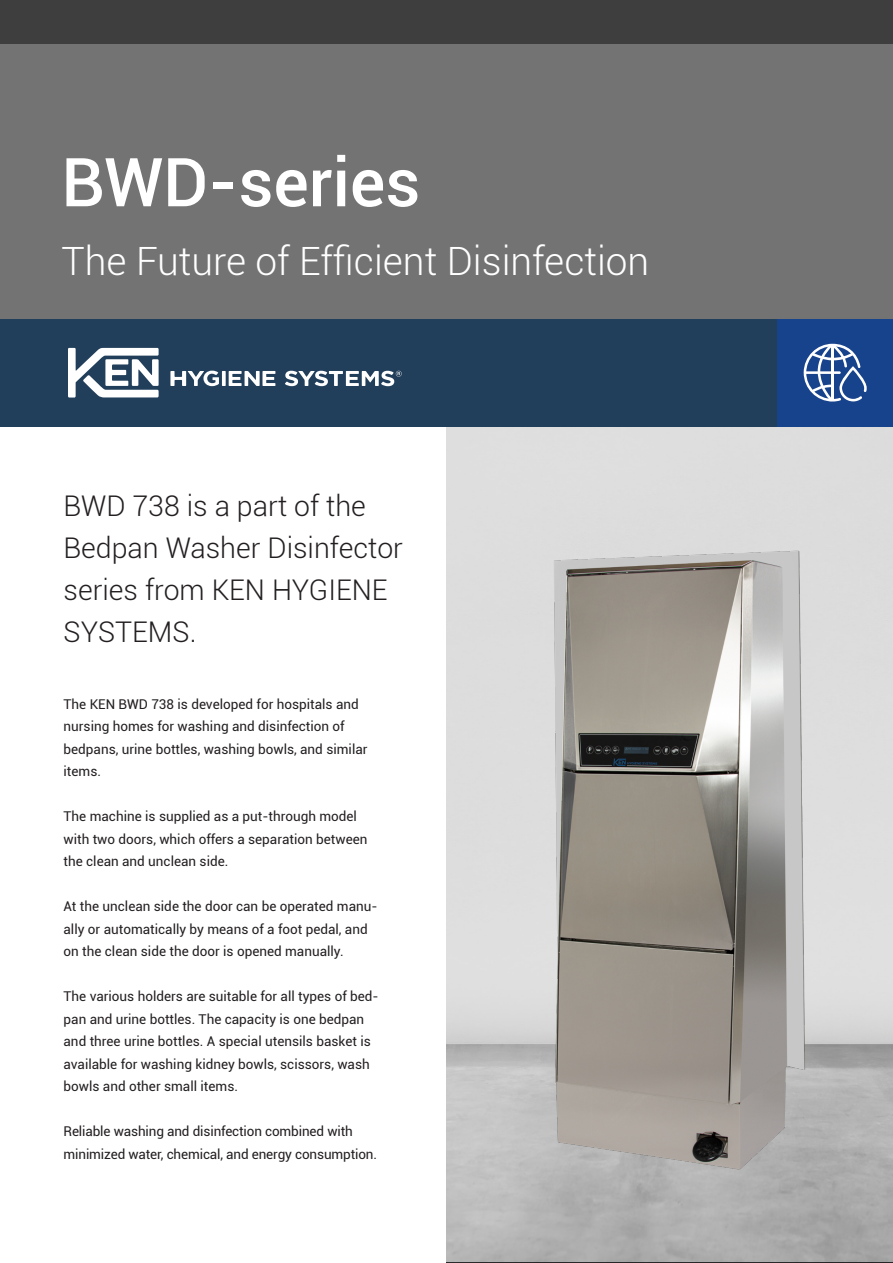
<style>
.page{position:relative;width:893px;height:1263px;background:#fff}
.page>*{position:absolute;margin:0;border:0;box-sizing:border-box;transform-origin:0 0}
.t1{font:500 67.5px "Roboto";color:#fff}
.t2{font:300 39px "Roboto";color:#fff}
.t3{font:300 28.5px/42px "Roboto";color:#231f20}
.t4{font:13.5px/22.5px "Roboto";color:#231f20}
</style>
<div class="page">
<img style="left:446px;top:426px;width:447px;height:837px">
<div style="left:0;top:0;width:893px;height:45px;background:#3e3e3f"></div>
<div style="left:0;top:45px;width:893px;height:274px;background:#737373"></div>
<div style="left:0;top:319px;width:778px;height:107px;background:#213f5a"></div>
<div style="left:778px;top:319px;width:115px;height:107px;background:#17428c"></div>
<svg style="left:222px;top:371px;width:4px;height:15px"></svg>
<svg style="left:170px;top:371px;width:49px;height:15px"></svg>
<svg style="left:68px;top:348px;width:91px;height:49px"></svg>
<svg style="left:229px;top:371px;width:46px;height:15px"></svg>
<svg style="left:285px;top:371px;width:117px;height:15px"></svg>
<svg style="left:804px;top:344px;width:63px;height:57px"></svg>
<img style="left:459px;top:536px;width:428px;height:652px">
<p class="t1" style="left:61px;top:135px;width:360px">BWD-series</p>
<p class="t2" style="left:61px;top:234px;width:589px">The Future of Efficient Disinfection</p>
<p class="t3" style="left:64px;top:483px;width:341px">BWD 738 is a part of the<br>Bedpan Washer Disinfector series from KEN HYGIENE<br>SYSTEMS.</p>
<p class="t4" style="left:64px;top:692px;width:305px">The KEN BWD 738 is developed for hospitals and nursing homes for washing and disinfection of bedpans, urine bottles, washing bowls, and similar items.</p>
<p class="t4" style="left:64px;top:804px;width:305px">The machine is supplied as a put-through model with two doors, which offers a separation between the clean and unclean side.</p>
<p class="t4" style="left:64px;top:894px;width:316px">At the unclean side the door can be operated manu&shy;ally or automatically by means of a foot pedal, and on the clean side the door is opened manually.</p>
<p class="t4" style="left:64px;top:984px;width:317px">The various holders are suitable for all types of bed&shy;pan and urine bottles. The capacity is one bedpan and three urine bottles. A special utensils basket is available for washing kidney bowls, scissors, wash bowls and other small items.</p>
<p class="t4" style="left:64px;top:1119px;width:315px">Reliable washing and disinfection combined with minimized water, chemical, and energy consumption.</p>
</div>
